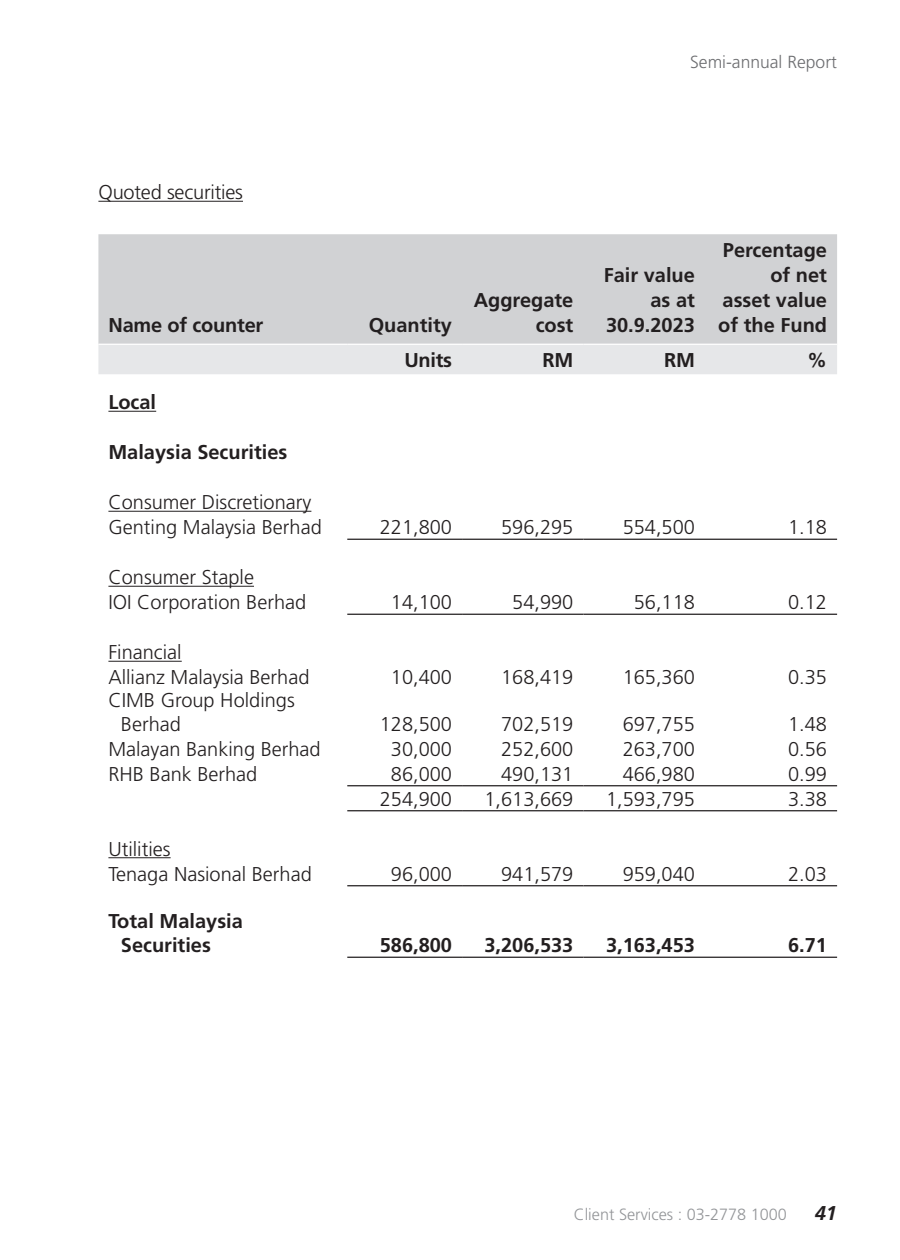
<style>
.page{position:relative;width:900px;height:1260px;background:#fff}
.page>*{position:absolute;margin:0;border:0;box-sizing:border-box;transform-origin:0 0}
.t1{font:300 20px/25px "Frutiger LT Std";color:#231f20}
.t2{font:700 20px/25px "Frutiger LT Std";color:#231f20;text-align:right}
.t3{font:italic 700 20px "Frutiger LT Std";color:#231f20}
.t4{font:300 17.5px "Frutiger LT Std";color:#6c6d70}
.t5{font:300 16.25px "Frutiger LT Std";color:#939598}
</style>
<div class="page">
<div style="left:98px;top:234px;width:739px;height:110px;background:#d1d2d4"></div>
<div style="left:98px;top:345px;width:739px;height:29px;background:#e6e7e9"></div>
<hr style="left:347px;top:539px;width:115px;height:1px;background:#231f20">
<hr style="left:462px;top:539px;width:121px;height:1px;background:#231f20">
<hr style="left:583px;top:539px;width:122px;height:1px;background:#231f20">
<hr style="left:705px;top:539px;width:132px;height:1px;background:#231f20">
<hr style="left:347px;top:614px;width:115px;height:1px;background:#231f20">
<hr style="left:462px;top:614px;width:121px;height:1px;background:#231f20">
<hr style="left:583px;top:614px;width:122px;height:1px;background:#231f20">
<hr style="left:705px;top:614px;width:132px;height:1px;background:#231f20">
<hr style="left:347px;top:785px;width:115px;height:1px;background:#231f20">
<hr style="left:462px;top:785px;width:121px;height:1px;background:#231f20">
<hr style="left:583px;top:785px;width:122px;height:1px;background:#231f20">
<hr style="left:705px;top:785px;width:132px;height:1px;background:#231f20">
<hr style="left:347px;top:810px;width:115px;height:1px;background:#231f20">
<hr style="left:462px;top:810px;width:121px;height:1px;background:#231f20">
<hr style="left:583px;top:810px;width:122px;height:1px;background:#231f20">
<hr style="left:705px;top:810px;width:132px;height:1px;background:#231f20">
<hr style="left:347px;top:885px;width:115px;height:1px;background:#231f20">
<hr style="left:462px;top:885px;width:121px;height:1px;background:#231f20">
<hr style="left:583px;top:885px;width:122px;height:1px;background:#231f20">
<hr style="left:705px;top:885px;width:132px;height:1px;background:#231f20">
<hr style="left:347px;top:957px;width:115px;height:1px;background:#231f20">
<hr style="left:462px;top:957px;width:121px;height:1px;background:#231f20">
<hr style="left:583px;top:957px;width:122px;height:1px;background:#231f20">
<hr style="left:705px;top:957px;width:132px;height:1px;background:#231f20">
<hr style="left:98px;top:201px;width:145px;height:1px;background:#231f20">
<hr style="left:108px;top:411px;width:48px;height:1px;background:#231f20">
<hr style="left:108px;top:511px;width:203px;height:1px;background:#231f20">
<hr style="left:108px;top:586px;width:146px;height:1px;background:#231f20">
<hr style="left:108px;top:661px;width:74px;height:1px;background:#231f20">
<hr style="left:108px;top:857px;width:63px;height:1px;background:#231f20">
<p class="t4" style="left:690px;top:52px;width:148px">Semi-annual Report</p>
<p class="t1" style="left:98px;top:180px;width:146px">Quoted securities</p>
<p class="t2" style="left:108px;top:313px;width:156px">Name of counter</p>
<p class="t2" style="left:369px;top:313px;width:85px">Quantity</p>
<p class="t2" style="left:474px;top:288px;width:101px">Aggregate cost</p>
<p class="t2" style="left:604px;top:263px;width:93px">Fair value as at<br>30.9.2023</p>
<p class="t2" style="left:718px;top:238px;width:110px">Percentage of net asset value of the Fund</p>
<p class="t2" style="left:108px;top:390px;width:49px">Local</p>
<p class="t2" style="left:108px;top:440px;width:180px">Malaysia Securities</p>
<p class="t1" style="left:108px;top:490px;width:215px">Consumer Discretionary<br>Genting Malaysia Berhad</p>
<p class="t1" style="left:108px;top:565px;width:199px">Consumer Staple<br>IOI Corporation Berhad</p>
<p class="t1" style="left:108px;top:640px;width:203px">Financial<br>Allianz Malaysia Berhad</p>
<p class="t1" style="left:121px;top:688px;width:175px;line-height:24px;text-indent:-12px">CIMB Group Holdings<br>Berhad</p>
<p class="t2" style="left:404px;top:347px;width:49px">Units</p>
<p class="t2" style="left:543px;top:347px;width:32px">RM</p>
<p class="t2" style="left:664px;top:347px;width:32px">RM</p>
<p class="t2" style="left:807px;top:347px;width:21px">%</p>
<p class="t1" style="left:380px;top:515px;width:74px">221,800</p>
<p class="t1" style="left:501px;top:515px;width:74px">596,295</p>
<p class="t1" style="left:623px;top:515px;width:74px">554,500</p>
<p class="t1" style="left:788px;top:515px;width:40px">1.18</p>
<p class="t1" style="left:391px;top:590px;width:63px">14,100</p>
<p class="t1" style="left:512px;top:590px;width:63px">54,990</p>
<p class="t1" style="left:634px;top:590px;width:63px">56,118</p>
<p class="t1" style="left:788px;top:590px;width:40px">0.12</p>
<p class="t1" style="left:391px;top:665px;width:63px">10,400</p>
<p class="t1" style="left:501px;top:665px;width:74px">168,419</p>
<p class="t1" style="left:623px;top:665px;width:74px">165,360</p>
<p class="t1" style="left:788px;top:665px;width:40px">0.35</p>
<p class="t1" style="left:380px;top:712px;width:74px">128,500</p>
<p class="t1" style="left:501px;top:712px;width:74px">702,519</p>
<p class="t1" style="left:623px;top:712px;width:74px">697,755</p>
<p class="t1" style="left:788px;top:712px;width:40px">1.48</p>
<p class="t1" style="left:108px;top:737px;width:214px">Malayan Banking Berhad</p>
<p class="t1" style="left:391px;top:737px;width:63px">30,000</p>
<p class="t1" style="left:501px;top:737px;width:74px">252,600</p>
<p class="t1" style="left:623px;top:737px;width:74px">263,700</p>
<p class="t1" style="left:788px;top:737px;width:40px">0.56</p>
<p class="t1" style="left:108px;top:762px;width:150px">RHB Bank Berhad</p>
<p class="t1" style="left:391px;top:762px;width:63px">86,000</p>
<p class="t1" style="left:501px;top:762px;width:74px">490,131</p>
<p class="t1" style="left:623px;top:762px;width:74px">466,980</p>
<p class="t1" style="left:788px;top:762px;width:40px">0.99</p>
<p class="t1" style="left:380px;top:787px;width:74px">254,900</p>
<p class="t1" style="left:484px;top:787px;width:90px">1,613,669</p>
<p class="t1" style="left:606px;top:787px;width:90px">1,593,795</p>
<p class="t1" style="left:788px;top:787px;width:40px">3.38</p>
<p class="t1" style="left:108px;top:837px;width:205px">Utilities<br>Tenaga Nasional Berhad</p>
<p class="t1" style="left:391px;top:862px;width:63px">96,000</p>
<p class="t1" style="left:501px;top:862px;width:74px">941,579</p>
<p class="t1" style="left:623px;top:862px;width:74px">959,040</p>
<p class="t1" style="left:788px;top:862px;width:40px">2.03</p>
<p class="t2" style="left:121px;top:909px;width:124px;line-height:24px;text-align:left;text-indent:-12px">Total Malaysia<br>Securities</p>
<p class="t2" style="left:380px;top:933px;width:74px">586,800</p>
<p class="t2" style="left:484px;top:933px;width:90px">3,206,533</p>
<p class="t2" style="left:606px;top:933px;width:90px">3,163,453</p>
<p class="t2" style="left:788px;top:933px;width:40px">6.71</p>
<p class="t5" style="left:574px;top:1205px;width:215px">Client Services : 03-2778 1000</p>
<p class="t3" style="left:815px;top:1201px;width:24px">41</p>
</div>
